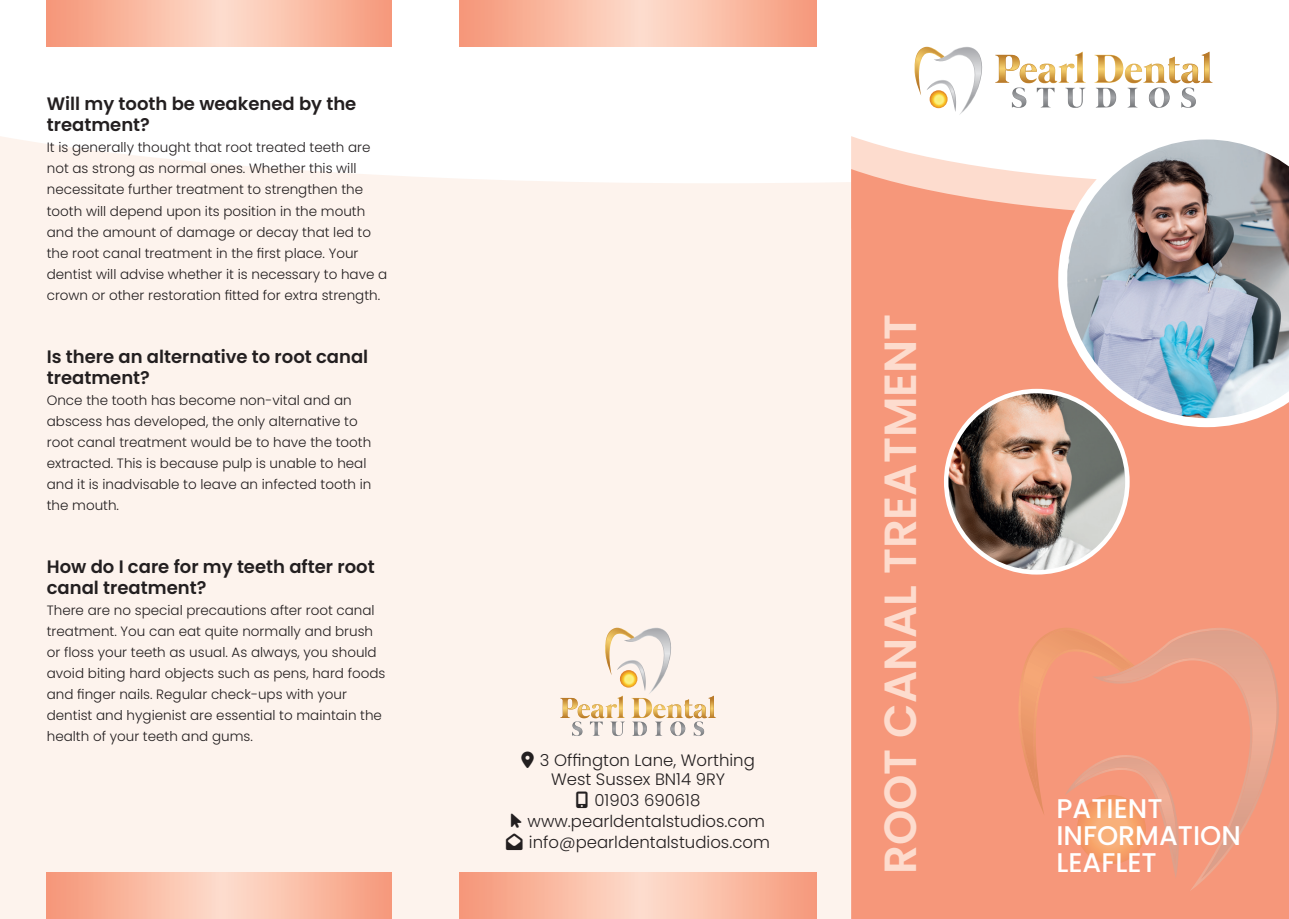
<style>
.page{position:relative;width:1289px;height:919px;background:#fff}
.page>*{position:absolute;margin:0;border:0;box-sizing:border-box;transform-origin:0 0}
.t1{font:600 45px "Poppins";color:#fddcce}
.t2{font:500 27px/27px "Poppins";color:#fff}
.t3{font:600 18px/21px "Poppins";color:#231f20}
.t4{font:300 16.5px/21px "Poppins";color:#231f20}
.t5{font:300 13.5px/21px "Poppins";color:#231f20}
</style>
<div class="page">
<svg style="left:851px;top:136px;width:145px;height:33px"></svg>
<div style="left:0;top:136px;width:850px;height:782px;background:#fdf3ed"></div>
<svg style="left:914px;top:47px;width:68px;height:68px"></svg>
<svg style="left:995px;top:52px;width:90px;height:56px"></svg>
<svg style="left:1094px;top:52px;width:118px;height:56px"></svg>
<svg style="left:929px;top:90px;width:18px;height:18px"></svg>
<div style="left:851px;top:169px;width:437px;height:749px;background:#f6977a"></div>
<div style="left:1092px;top:627px;width:193px;height:264px;background:#f6977a"></div>
<svg style="left:1018px;top:627px;width:258px;height:251px;background:#f2997c"></svg>
<svg style="left:1076px;top:794px;width:69px;height:70px;background:#f5a26d"></svg>
<svg style="left:47px;top:872px;width:344px;height:46px;background:#f9baa3"></svg>
<svg style="left:47px;top:1px;width:344px;height:46px;background:#f9baa3"></svg>
<svg style="left:459px;top:872px;width:357px;height:46px;background:#f9baa3"></svg>
<svg style="left:459px;top:1px;width:357px;height:46px;background:#f9baa2"></svg>
<img style="left:1058px;top:139px;width:230px;height:288px">
<img style="left:946px;top:391px;width:181px;height:181px;border-radius:91px">
<div style="left:943px;top:389px;width:186px;height:185px;border:4px solid #fff;border-radius:50%"></div>
<svg style="left:560px;top:627px;width:156px;height:109px;background:#f2e6d9"></svg>
<svg style="left:620px;top:670px;width:17px;height:17px"></svg>
<svg style="left:521px;top:751px;width:13px;height:16px"></svg>
<svg style="left:576px;top:791px;width:11px;height:17px"></svg>
<svg style="left:506px;top:813px;width:17px;height:37px"></svg>
<h3 class="t3" style="left:47px;top:94px;width:311px">Will my tooth be weakened by the treatment?</h3>
<p class="t5" style="left:47px;top:137px;width:342px">It is generally thought that root treated teeth are not as strong as normal ones. Whether this will necessitate further treatment to strengthen the tooth will depend upon its position in the mouth and the amount of damage or decay that led to the root canal treatment in the first place. Your dentist will advise whether it is necessary to have a crown or other restoration fitted for extra strength.</p>
<h3 class="t3" style="left:47px;top:346px;width:323px">Is there an alternative to root canal treatment?</h3>
<p class="t5" style="left:47px;top:389px;width:326px">Once the tooth has become non-vital and an abscess has developed, the only alternative to root canal treatment would be to have the tooth extracted. This is because pulp is unable to heal and it is inadvisable to leave an infected tooth in the mouth.</p>
<h3 class="t3" style="left:47px;top:556px;width:329px">How do I care for my teeth after root canal treatment?</h3>
<p class="t5" style="left:47px;top:599px;width:340px">There are no special precautions after root canal treatment. You can eat quite normally and brush or floss your teeth as usual. As always, you should avoid biting hard objects such as pens, hard foods and finger nails. Regular check-ups with your dentist and hygienist are essential to maintain the health of your teeth and gums.</p>
<p class="t4" style="left:551px;top:750px;width:205px;line-height:19.5px;text-indent:-11px">3 Offington Lane, Worthing<br>West Sussex BN14 9RY</p>
<p class="t4" style="left:527px;top:790px;width:244px;text-align:center">01903 690618 www.pearldentalstudios.com info@pearldentalstudios.com</p>
<h1 class="t1" style="left:874px;top:874px;width:561px;rotate:-90deg">ROOT CANAL TREATMENT</h1>
<h2 class="t2" style="left:1056px;top:795px;width:186px">PATIENT<br>INFORMATION<br>LEAFLET</h2>
</div>
